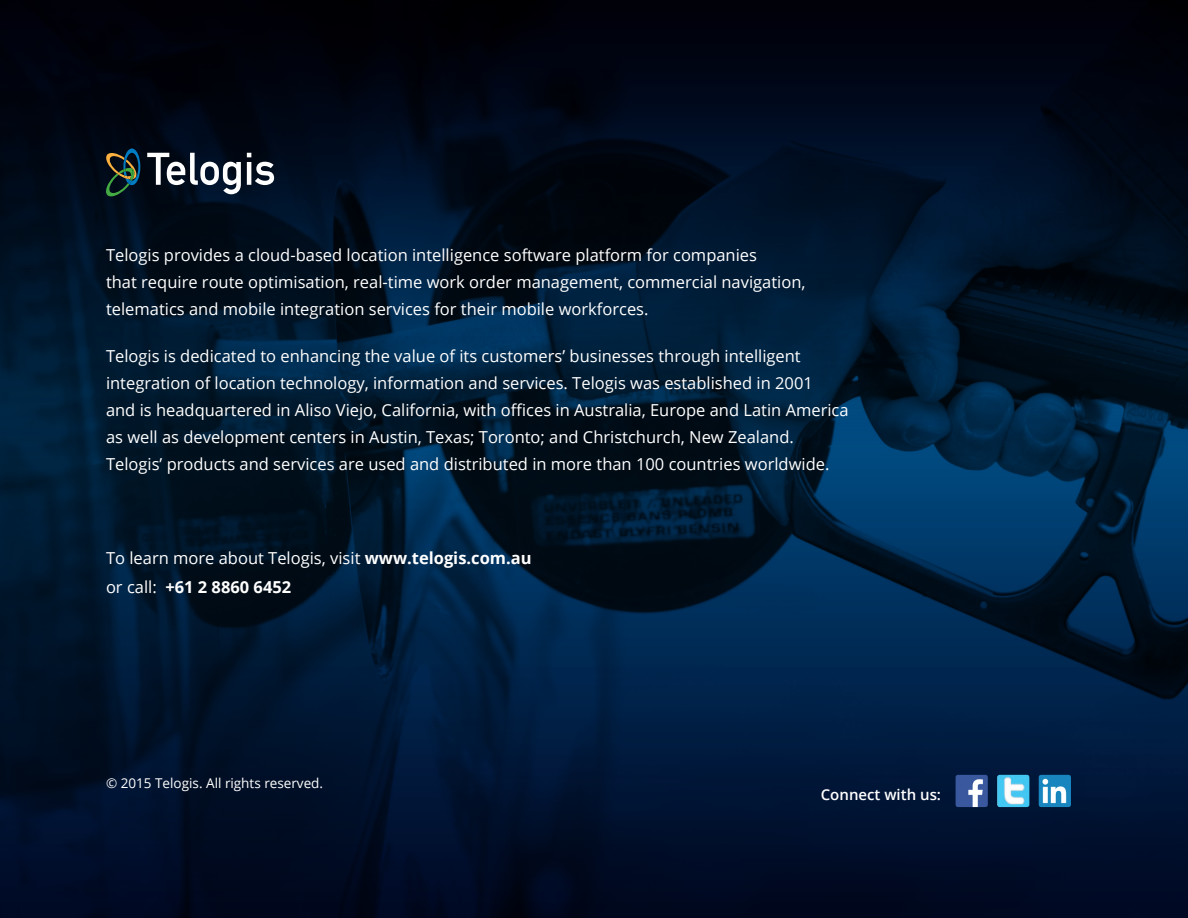
<style>
.page{position:relative;width:1188px;height:918px;background:#fff}
.page>*{position:absolute;margin:0;border:0;box-sizing:border-box;transform-origin:0 0}
.t1{font:16.5px/27px "Open Sans";color:#fff}
.t2{font:600 15px "Open Sans";color:#fff}
.t3{font:13.5px "Open Sans";color:#fff}
.s1{font-weight:700}
</style>
<div class="page">
<img style="left:0;top:459px;width:1188px;height:459px">
<svg style="left:0;top:444px;width:1188px;height:15px;background:#001d34"></svg>
<svg style="left:0;top:0;width:1188px;height:444px;background:#001022"></svg>
<svg style="left:147px;top:153px;width:94px;height:41px"></svg>
<svg style="left:247px;top:153px;width:27px;height:32px"></svg>
<svg style="left:104px;top:148px;width:36px;height:50px;background:#1e3531"></svg>
<img style="left:956px;top:775px;width:32px;height:32px">
<img style="left:997px;top:775px;width:32px;height:32px">
<img style="left:1039px;top:775px;width:32px;height:32px">
<p class="t1" style="left:106px;top:241px;width:701px">Telogis provides a cloud-based location intelligence software platform for companies<br>that require route optimisation, real-time work order management, commercial navigation, telematics and mobile integration services for their mobile workforces.</p>
<p class="t1" style="left:106px;top:342px;width:744px">Telogis is dedicated to enhancing the value of its customers’ businesses through intelligent integration of location technology, information and services. Telogis was established in 2001<br>and is headquartered in Aliso Viejo, California, with offices in Australia, Europe and Latin America as well as development centers in Austin, Texas; Toronto; and Christchurch, New Zealand.<br>Telogis’ products and services are used and distributed in more than 100 countries worldwide.</p>
<p class="t1" style="left:106px;top:544px;width:427px;line-height:28.5px">To learn more about Telogis, visit <span class="s1">www.telogis.com.au </span>or call: <span class="s1">+61 2 8860 6452</span></p>
<p class="t3" style="left:106px;top:774px;width:219px">© 2015 Telogis. All rights reserved.</p>
<p class="t2" style="left:821px;top:784px;width:122px">Connect with us:</p>
</div>
